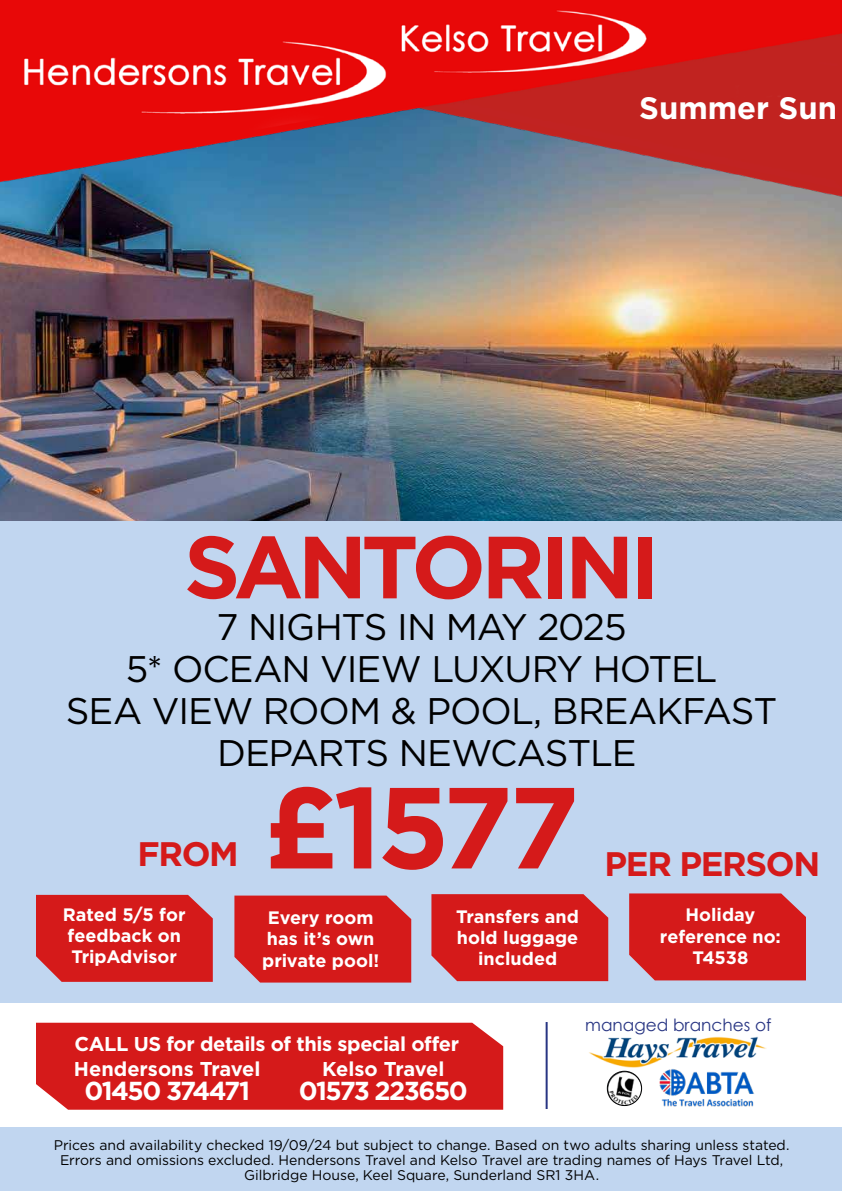
<style>
.page{position:relative;width:842px;height:1191px;background:#fff}
.page>*{position:absolute;margin:0;border:0;box-sizing:border-box;transform-origin:0 0}
.t1{font:700 115px "Gotham";color:#d51a1a}
.t2{font:700 88px "Gotham";letter-spacing:-.06em;color:#d51a1a}
.t3{font:37px/42px "Gotham HTF";letter-spacing:-.03em;color:#000;text-align:center}
.t4{font:700 34px "Gotham";letter-spacing:-.04em;color:#d51a1a}
.t5{font:700 31px "Gotham";color:#fff}
.t6{font:700 26px "Gotham";letter-spacing:-.06em;color:#fff}
.t7{font:700 20px/25.8px "Gotham";letter-spacing:-.02em;color:#fff}
.t8{font:700 18px/21.2px "Gotham";color:#fff;text-align:center}
.t9{font:16.9px "Century Gothic";color:#283583}
.t10{font:14px/15px "Gotham HTF";letter-spacing:-.005em;color:#000;text-align:center}
</style>
<div class="page">
<div style="left:0;top:1127px;width:842px;height:64px;background:#c1d6f0"></div>
<hr style="left:546px;top:1022px;width:2px;height:87px;background:#283583">
<img style="left:659px;top:1069px;width:96px;height:37px">
<img style="left:607px;top:1071px;width:34px;height:34px">
<div style="left:607px;top:1071px;width:35px;height:34px;border:1px solid #000;border-radius:50%"></div>
<div style="left:0;top:508px;width:842px;height:494px;background:#c1d6f0"></div>
<img style="left:589px;top:1036px;width:178px;height:31px">
<div style="left:36px;top:1022px;width:467px;height:87px;background:#d51a1a"></div>
<div style="left:36px;top:895px;width:177px;height:86px;background:#d51a1a"></div>
<div style="left:234px;top:895px;width:177px;height:87px;background:#d51a1a"></div>
<div style="left:431px;top:894px;width:177px;height:87px;background:#d51a1a"></div>
<div style="left:629px;top:893px;width:177px;height:87px;background:#d51a1a"></div>
<img style="left:0;top:276px;width:842px;height:245px">
<img style="left:0;top:0;width:842px;height:276px">
<h3 class="t5" style="left:639px;top:90px;width:199px">Summer Sun</h3>
<h3 class="t5" style="left:655px;top:91px;width:177px">Winter Sun</h3>
<h2 class="t2" style="left:184px;top:516px;width:477px">SANTORINI</h2>
<h3 class="t3" style="left:66px;top:605px;width:713px">7 NIGHTS IN MAY 2025<br>5* OCEAN VIEW LUXURY HOTEL<br>SEA VIEW ROOM &amp; POOL, BREAKFAST<br>DEPARTS NEWCASTLE</h3>
<h1 class="t1" style="left:264px;top:761px;width:317px">£1577</h1>
<p class="t8" style="left:63px;top:903px;width:124px;text-align:left">Rated 5/5 for feedback on<br>TripAdvisor</p>
<p class="t8" style="left:262px;top:906px;width:119px">Every room has it’s own private pool!</p>
<p class="t8" style="left:456px;top:905px;width:124px">Transfers and hold luggage included</p>
<p class="t8" style="left:660px;top:904px;width:122px">Holiday reference no:<br>T4538</p>
<h3 class="t4" style="left:137px;top:834px;width:103px">FROM</h3>
<h3 class="t4" style="left:605px;top:844px;width:217px">PER PERSON</h3>
<h3 class="t7" style="left:74px;top:1030px;width:387px">CALL US for details of this special offer<br>Hendersons Travel</h3>
<h3 class="t6" style="left:84px;top:1076px;width:167px">01450 374471</h3>
<h3 class="t7" style="left:322px;top:1055px;width:124px">Kelso Travel</h3>
<h3 class="t6" style="left:299px;top:1076px;width:170px">01573 223650</h3>
<p class="t9" style="left:585px;top:1013px;width:188px">managed branches of</p>
<p class="t10" style="left:54px;top:1137px;width:737px">Prices and availability checked 19/09/24 but subject to change. Based on two adults sharing unless stated.<br>Errors and omissions excluded. Hendersons Travel and Kelso Travel are trading names of Hays Travel Ltd,<br>Gilbridge House, Keel Square, Sunderland SR1 3HA.</p>
</div>
